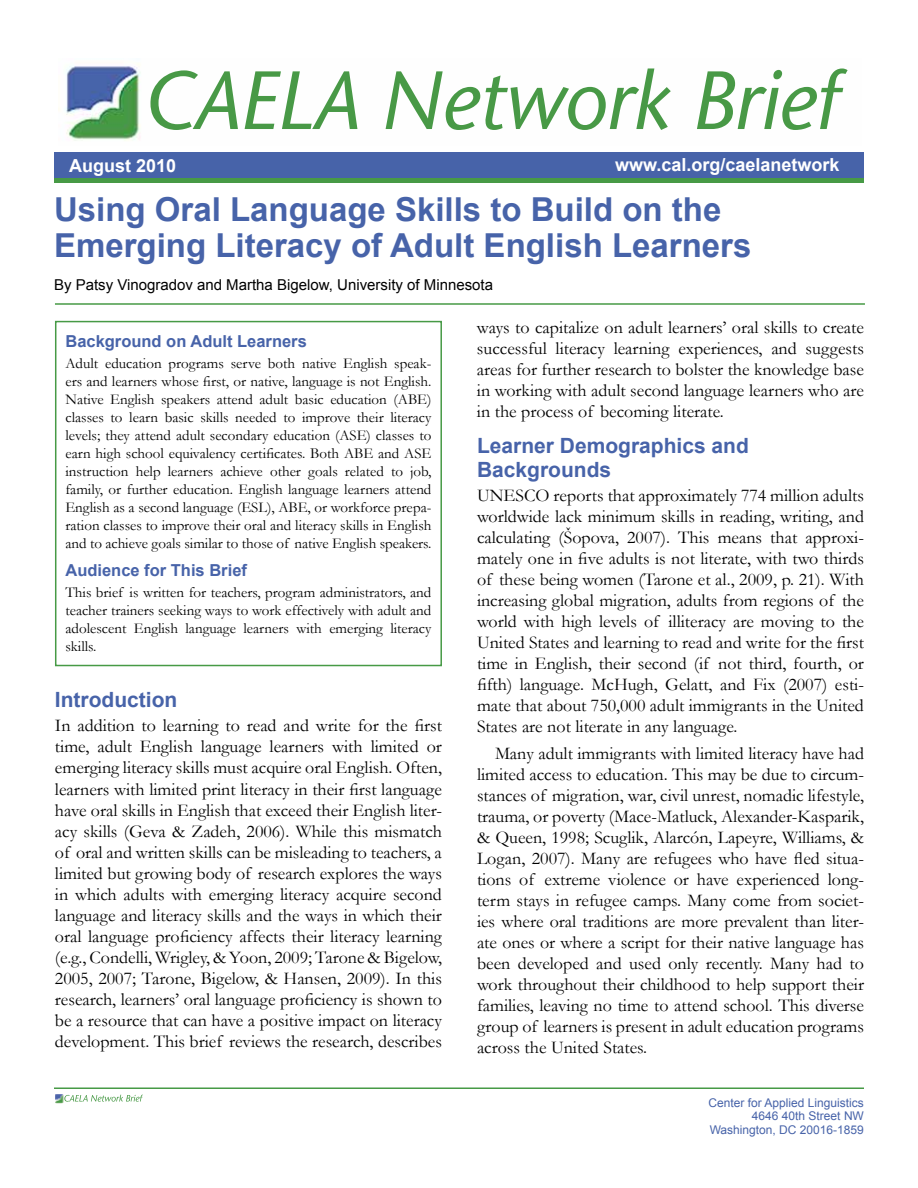
<style>
.page{position:relative;width:918px;height:1188px;background:#fff}
.page>*{position:absolute;margin:0;border:0;box-sizing:border-box;transform-origin:0 0}
.t1{font:700 33px/36px "Arial";color:#4763a9}
.t2{font:700 21px/24px "Arial";color:#4763a9}
.t3{font:18px/21px "Garamond";color:#000;text-align:justify}
.t4{font:700 18px "Arial";color:#fff}
.t5{font:700 16.5px "Arial";color:#4763a9}
.t6{font:15px/18px "Garamond";color:#000;text-align:justify}
.t7{font:15px "Arial";color:#000}
.t8{font:12px/13.5px "Arial";color:#4763a9;text-align:right}
</style>
<div class="page">
<div style="left:54px;top:152px;width:810px;height:27px;background:#4763a9"></div>
<div style="left:54px;top:178px;width:810px;height:5px;background:#479a46"></div>
<hr style="left:55px;top:303px;width:810px;height:2px;background:#479a46">
<hr style="left:54px;top:1088px;width:810px;height:1px;background:#479a46">
<img style="left:55px;top:1094px;width:88px;height:9px">
<img style="left:64px;top:1095px;width:79px;height:7px">
<img style="left:59px;top:64px;width:82px;height:77px">
<img style="left:150px;top:68px;width:698px;height:62px">
<div style="left:55px;top:321px;width:387px;height:345px;border:2px solid #479a46"></div>
<p class="t4" style="left:69px;top:154px;width:109px">August 2010</p>
<p class="t4" style="left:615px;top:152px;width:226px">www.cal.org/caelanetwork</p>
<h1 class="t1" style="left:54px;top:192px;width:699px">Using Oral Language Skills to Build on the<br>Emerging Literacy of Adult English Learners</h1>
<p class="t7" style="left:54px;top:275px;width:441px">By Patsy Vinogradov and Martha Bigelow, University of Minnesota</p>
<p class="t5" style="left:65px;top:330px;width:243px">Background on Adult Learners</p>
<p class="t6" style="left:65px;top:354px;width:368px">Adult education programs serve both native English speak&shy;ers and learners whose first, or native, language is not English.<br>Native English speakers attend adult basic education (ABE) classes to learn basic skills needed to improve their literacy levels; they attend adult secondary education (ASE) classes to earn high school equivalency certificates. Both ABE and ASE instruction help learners achieve other goals related to job, family, or further education. English language learners attend English as a second language (ESL), ABE, or workforce prepa&shy;ration classes to improve their oral and literacy skills in English and to achieve goals similar to those of native English speakers.</p>
<p class="t5" style="left:65px;top:559px;width:183px">Audience for This Brief</p>
<p class="t6" style="left:65px;top:583px;width:368px">This brief is written for teachers, program administrators, and teacher trainers seeking ways to work effectively with adult and adolescent English language learners with emerging literacy skills.</p>
<p class="t2" style="left:55px;top:689px;width:124px">Introduction</p>
<p class="t3" style="left:55px;top:715px;width:389px">In addition to learning to read and write for the first time, adult English language learners with limited or emerging literacy skills must acquire oral English. Often, learners with limited print literacy in their first language have oral skills in English that exceed their English liter&shy;acy skills (Geva &amp; Zadeh, 2006). While this mismatch of oral and written skills can be misleading to teachers, a limited but growing body of research explores the ways in which adults with emerging literacy acquire second language and literacy skills and the ways in which their oral language proficiency affects their literacy learning (e.g., Condelli, Wrigley, &amp; Yoon, 2009; Tarone &amp; Bigelow, 2005, 2007; Tarone, Bigelow, &amp; Hansen, 2009). In this research, learners’ oral language proficiency is shown to be a resource that can have a positive impact on literacy development. This brief reviews the research, describes</p>
<p class="t3" style="left:477px;top:316px;width:389px">ways to capitalize on adult learners’ oral skills to create successful literacy learning experiences, and suggests areas for further research to bolster the knowledge base in working with adult second language learners who are in the process of becoming literate.</p>
<p class="t2" style="left:477px;top:434px;width:273px">Learner Demographics and<br>Backgrounds</p>
<p class="t3" style="left:477px;top:484px;width:389px">UNESCO reports that approximately 774 million adults worldwide lack minimum skills in reading, writing, and calculating (Šopova, 2007). This means that approxi&shy;mately one in five adults is not literate, with two thirds of these being women (Tarone et al., 2009, p. 21). With increasing global migration, adults from regions of the world with high levels of illiteracy are moving to the United States and learning to read and write for the first time in English, their second (if not third, fourth, or fifth) language. McHugh, Gelatt, and Fix (2007) esti&shy;mate that about 750,000 adult immigrants in the United States are not literate in any language.</p>
<p class="t3" style="left:477px;top:742px;width:389px;text-indent:18px">Many adult immigrants with limited literacy have had limited access to education. This may be due to circum&shy;stances of migration, war, civil unrest, nomadic lifestyle, trauma, or poverty (Mace-Matluck, Alexander-Kasparik, &amp; Queen, 1998; Scuglik, Alarcón, Lapeyre, Williams, &amp; Logan, 2007). Many are refugees who have fled situa&shy;tions of extreme violence or have experienced long&shy;term stays in refugee camps. Many come from societ&shy;ies where oral traditions are more prevalent than liter&shy;ate ones or where a script for their native language has been developed and used only recently. Many had to work throughout their childhood to help support their families, leaving no time to attend school. This diverse group of learners is present in adult education programs across the United States.</p>
<p class="t8" style="left:709px;top:1096px;width:157px">Center for Applied Linguistics<br>4646 40th Street NW<br>Washington, DC 20016-1859</p>
</div>
